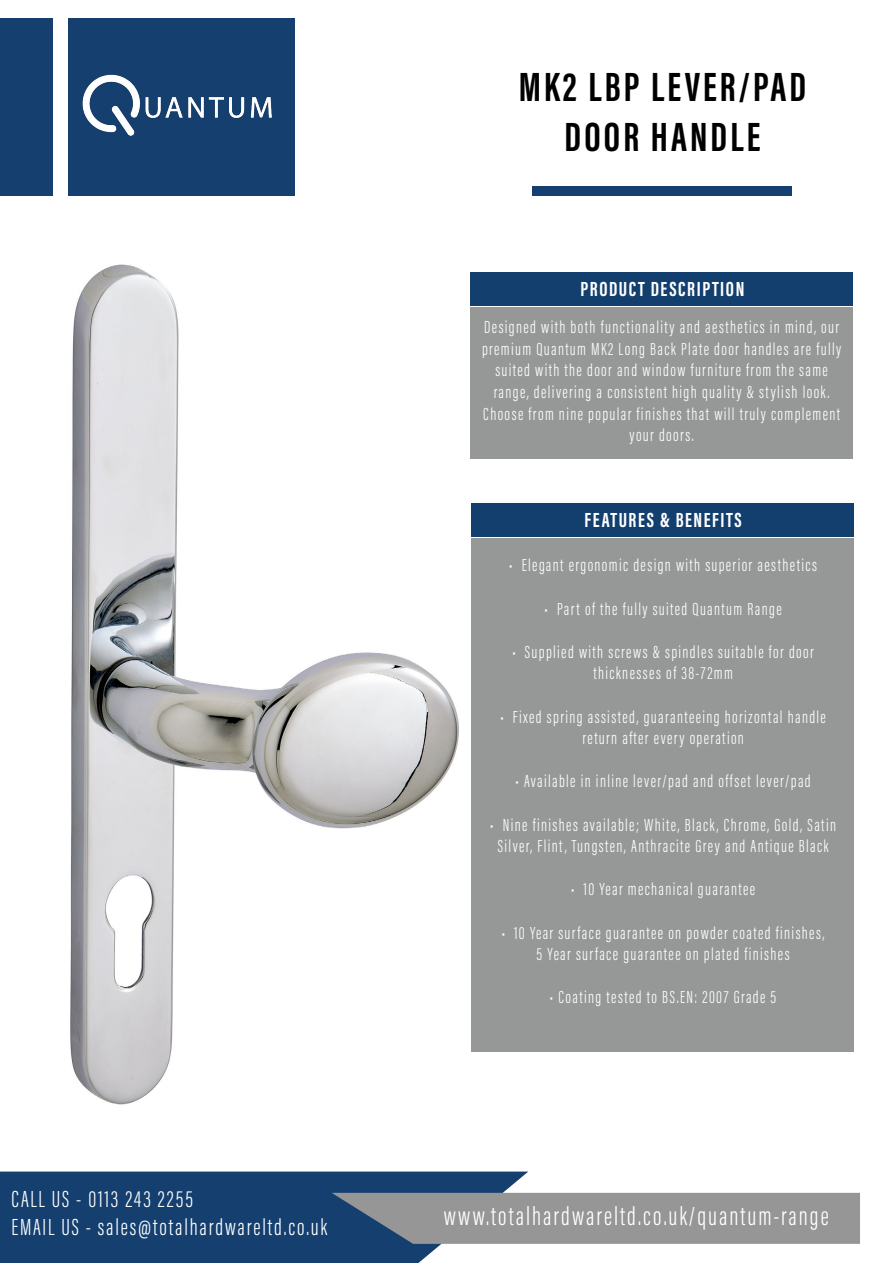
<style>
.page{position:relative;width:893px;height:1263px;background:#fff}
.page>*{position:absolute;margin:0;border:0;box-sizing:border-box;transform-origin:0 0}
.t1{font:700 42px/50.4px "Acumin Pro Extra Cond";letter-spacing:.075em;color:#000;text-align:center}
.t2{font:300 27px "Acumin Pro Extra Cond";letter-spacing:.075em;color:#fff}
.t3{font:300 24px/28.8px "Acumin Pro Extra Cond";letter-spacing:.075em;color:#fff}
.t4{font:700 21px "Acumin Pro Extra Cond";letter-spacing:.075em;color:#fff}
.t5{font:300 18px/21.6px "Acumin Pro Extra Cond";letter-spacing:.075em;color:#fff;text-align:center}
</style>
<div class="page">
<div style="left:0;top:18px;width:52px;height:177px;background:#143f6f"></div>
<div style="left:68px;top:18px;width:226px;height:177px;background:#143f6f"></div>
<svg style="left:0;top:1171px;width:528px;height:92px;background:#224a77"></svg>
<svg style="left:332px;top:1193px;width:528px;height:51px;background:#8c8f93"></svg>
<img style="left:70px;top:264px;width:389px;height:841px">
<img style="left:82px;top:74px;width:190px;height:62px">
<div style="left:533px;top:186px;width:259px;height:9px;background:#143f6f"></div>
<div style="left:470px;top:272px;width:383px;height:33px;background:#123f6e"></div>
<div style="left:470px;top:307px;width:383px;height:151px;background:#969797"></div>
<div style="left:471px;top:503px;width:383px;height:33px;background:#123f6e"></div>
<div style="left:471px;top:538px;width:383px;height:514px;background:#969797"></div>
<h3 class="t3" style="left:11px;top:1184px;width:317px">CALL US - 0113 243 2255<br>EMAIL US - sales@totalhardwareltd.co.uk</h3>
<h1 class="t1" style="left:519px;top:61px;width:289px">MK2 LBP LEVER/PAD<br>DOOR HANDLE</h1>
<p class="t4" style="left:580px;top:276px;width:165px">PRODUCT DESCRIPTION</p>
<p class="t5" style="left:482px;top:316px;width:361px">Designed with both functionality and aesthetics in mind, our premium Quantum MK2 Long Back Plate door handles are fully suited with the door and window furniture from the same range, delivering a consistent high quality &amp; stylish look.<br>Choose from nine popular finishes that will truly complement your doors.</p>
<p class="t4" style="left:585px;top:507px;width:159px">FEATURES &amp; BENEFITS</p>
<p class="t5" style="left:509px;top:555px;width:309px">• Elegant ergonomic design with superior aesthetics</p>
<p class="t5" style="left:545px;top:598px;width:239px">• Part of the fully suited Quantum Range</p>
<p class="t5" style="left:513px;top:641px;width:303px">• Supplied with screws &amp; spindles suitable for door thicknesses of 38-72mm</p>
<p class="t5" style="left:500px;top:706px;width:327px">• Fixed spring assisted, guaranteeing horizontal handle return after every operation</p>
<p class="t5" style="left:516px;top:771px;width:297px">• Available in inline lever/pad and offset lever/pad</p>
<p class="t5" style="left:490px;top:814px;width:347px">• Nine finishes available; White, Black, Chrome, Gold, Satin<br>Silver, Flint, Tungsten, Anthracite Grey and Antique Black</p>
<p class="t5" style="left:571px;top:879px;width:186px">• 10 Year mechanical guarantee</p>
<p class="t5" style="left:502px;top:922px;width:324px">• 10 Year surface guarantee on powder coated finishes,<br>5 Year surface guarantee on plated finishes</p>
<p class="t5" style="left:550px;top:987px;width:228px">• Coating tested to BS.EN: 2007 Grade 5</p>
<h2 class="t2" style="left:444px;top:1200px;width:386px">www.totalhardwareltd.co.uk/quantum-range</h2>
</div>
